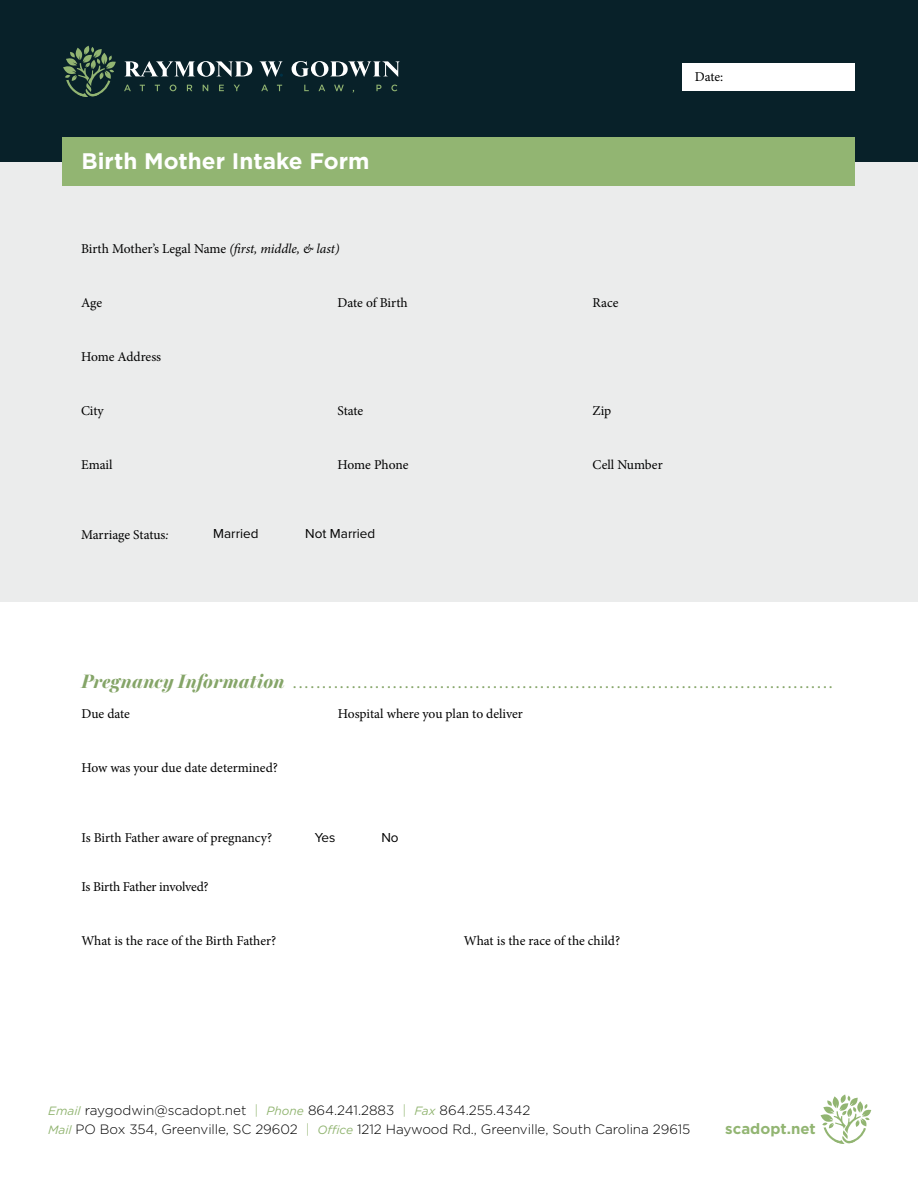
<style>
.page{position:relative;width:918px;height:1188px;background:#fff}
.page>*{position:absolute;margin:0;border:0;box-sizing:border-box;transform-origin:0 0}
.t1{font:700 22.5px "Gotham";color:#fff}
.t2{font:700 15px "Gotham";color:#92b572}
.t3{font:13.5px "Minion Pro";letter-spacing:-.005em;color:#000}
.t4{font:300 13.5px/18.9px "Gotham";letter-spacing:-.005em;color:#000}
.t5{font:13.5px "Proxima Nova";color:#000}
.t6{font:italic 700 12px "Miller Banner";color:#85a568}
.s1{font-style:italic}
.s2{font-size:19.5px}
.s3{font-weight:400;font-style:italic;font-size:12px;color:#92b572}
.s4{color:#92b572}
</style>
<div class="page">
<div style="left:0;top:161px;width:918px;height:440px;background:#ebecec"></div>
<div style="left:0;top:0;width:918px;height:162px;background:#082129"></div>
<div style="left:683px;top:63px;width:172px;height:28px;background:#fff"></div>
<div style="left:63px;top:137px;width:792px;height:49px;background:#92b572"></div>
<svg style="left:63px;top:46px;width:53px;height:51px"></svg>
<svg style="left:124px;top:85px;width:7px;height:6px"></svg>
<svg style="left:140px;top:85px;width:5px;height:6px"></svg>
<svg style="left:155px;top:85px;width:5px;height:6px"></svg>
<svg style="left:170px;top:85px;width:6px;height:6px"></svg>
<svg style="left:187px;top:85px;width:5px;height:6px"></svg>
<svg style="left:203px;top:85px;width:5px;height:6px"></svg>
<svg style="left:219px;top:85px;width:5px;height:6px"></svg>
<svg style="left:234px;top:85px;width:6px;height:6px"></svg>
<svg style="left:261px;top:85px;width:7px;height:6px"></svg>
<svg style="left:277px;top:85px;width:5px;height:6px"></svg>
<svg style="left:304px;top:85px;width:5px;height:6px"></svg>
<svg style="left:318px;top:85px;width:7px;height:6px"></svg>
<svg style="left:334px;top:85px;width:10px;height:6px"></svg>
<svg style="left:376px;top:85px;width:5px;height:6px"></svg>
<svg style="left:391px;top:85px;width:6px;height:6px"></svg>
<svg style="left:124px;top:61px;width:128px;height:16px"></svg>
<svg style="left:259px;top:61px;width:24px;height:16px"></svg>
<svg style="left:292px;top:61px;width:108px;height:16px"></svg>
<svg style="left:821px;top:1095px;width:50px;height:49px"></svg>
<h1 class="t1" style="left:82px;top:146px;width:289px">Birth Mother Intake Form</h1>
<p class="t3" style="left:81px;top:239px;width:260px">Birth Mother’s Legal Name <span class="s1">(first, middle, &amp; last)</span></p>
<p class="t3" style="left:81px;top:293px;width:23px">Age</p>
<p class="t3" style="left:338px;top:293px;width:72px">Date of Birth</p>
<p class="t3" style="left:593px;top:293px;width:28px">Race</p>
<p class="t3" style="left:81px;top:347px;width:82px">Home Address</p>
<p class="t3" style="left:81px;top:401px;width:24px">City</p>
<p class="t3" style="left:338px;top:401px;width:27px">State</p>
<p class="t3" style="left:593px;top:401px;width:20px">Zip</p>
<p class="t3" style="left:81px;top:455px;width:33px">Email</p>
<p class="t3" style="left:338px;top:455px;width:73px">Home Phone</p>
<p class="t3" style="left:593px;top:455px;width:72px">Cell Number</p>
<p class="t3" style="left:81px;top:526px;width:89px">Marriage Status<span class="s1">:</span></p>
<p class="t5" style="left:213px;top:524px;width:47px">Married</p>
<p class="t5" style="left:305px;top:524px;width:72px">Not Married</p>
<p class="t3" style="left:695px;top:67px;width:30px">Date:</p>
<p class="t6" style="left:81px;top:677px;width:753px"><span class="s2">Pregnancy Information</span> . . . . . . . . . . . . . . . . . . . . . . . . . . . . . . . . . . . . . . . . . . . . . . . . . . . . . . . . . . . . . . . . . . . . . . . . . . . . . . . . . . . . . . . . . . . .</p>
<p class="t3" style="left:81px;top:705px;width:50px">Due date</p>
<p class="t3" style="left:338px;top:705px;width:187px">Hospital where you plan to deliver</p>
<p class="t3" style="left:81px;top:759px;width:198px">How was your due date determined?</p>
<p class="t3" style="left:81px;top:829px;width:192px">Is Birth Father aware of pregnancy?</p>
<p class="t3" style="left:81px;top:878px;width:129px">Is Birth Father involved?</p>
<p class="t5" style="left:315px;top:828px;width:22px">Yes</p>
<p class="t5" style="left:381px;top:828px;width:19px">No</p>
<p class="t3" style="left:81px;top:932px;width:196px">What is the race of the Birth Father?</p>
<p class="t3" style="left:464px;top:932px;width:158px">What is the race of the child?</p>
<p class="t4" style="left:48px;top:1101px;width:644px"><span class="s3">Email</span> raygodwin@scadopt.net <span class="s4">|</span> <span class="s3">Phone</span> 864.241.2883 <span class="s4">|</span> <span class="s3">Fax</span> 864.255.4342<br><span class="s3">Mail</span> PO Box 354, Greenville, SC 29602 <span class="s4">|</span> <span class="s3">Office</span> 1212 Haywood Rd., Greenville, South Carolina 29615</p>
<p class="t2" style="left:725px;top:1119px;width:92px">scadopt.net</p>
</div>
